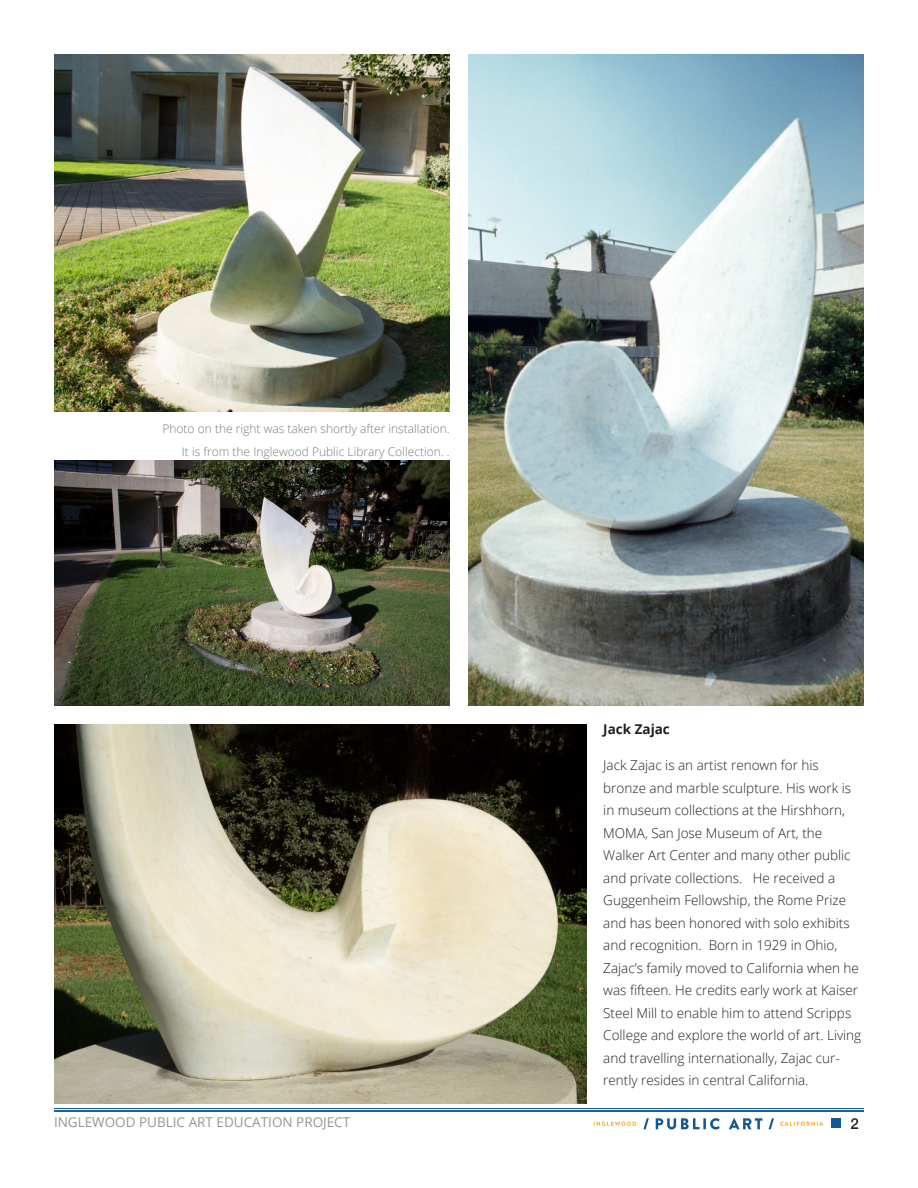
<style>
.page{position:relative;width:918px;height:1188px;background:#fff}
.page>*{position:absolute;margin:0;border:0;box-sizing:border-box;transform-origin:0 0}
.t1{font:500 15px "Helvetica Neue";color:#231f20}
.Artist_Details_NAme{font:300 13.5px/22.5px "Open Sans";color:#231f20}
.t2{font:13.5px "Open Sans";color:#969696}
.Artist_Details_NAme-2{font:700 13.5px "Open Sans";color:#231f20}
.Artist_Details_NAme-3{font:300 12px "Open Sans";color:#787a7d}
</style>
<div class="page">
<hr style="left:54px;top:1110px;width:810px;height:2px;background:#105895">
<hr style="left:54px;top:1108px;width:810px;height:1px;background:#105895">
<div style="left:831px;top:1118px;width:10px;height:10px;background:#105895"></div>
<svg style="left:594px;top:1122px;width:42px;height:4px"></svg>
<svg style="left:643px;top:1118px;width:6px;height:11px"></svg>
<svg style="left:656px;top:1118px;width:64px;height:11px"></svg>
<svg style="left:729px;top:1118px;width:33px;height:11px"></svg>
<svg style="left:769px;top:1118px;width:5px;height:11px"></svg>
<svg style="left:780px;top:1122px;width:43px;height:4px"></svg>
<img style="left:54px;top:54px;width:396px;height:358px">
<img style="left:54px;top:460px;width:396px;height:246px">
<img style="left:468px;top:54px;width:396px;height:652px">
<img style="left:54px;top:724px;width:532px;height:380px">
<p class="Artist_Details_NAme-3" style="left:162px;top:421px;width:289px">Photo on the right was taken shortly after installation.</p>
<p class="Artist_Details_NAme-3" style="left:182px;top:443px;width:269px">It is from the Inglewood Public Library Collection. .</p>
<p class="Artist_Details_NAme-2" style="left:603px;top:720px;width:68px">Jack Zajac</p>
<p class="Artist_Details_NAme" style="left:603px;top:754px;width:260px">Jack Zajac is an artist renown for his bronze and marble sculpture. His work is in museum collections at the Hirshhorn, MOMA, San Jose Museum of Art, the Walker Art Center and many other public and private collections. He received a Guggenheim Fellowship, the Rome Prize and has been honored with solo exhibits and recognition. Born in 1929 in Ohio, Zajac’s family moved to California when he was fifteen. He credits early work at Kaiser Steel Mill to enable him to attend Scripps College and explore the world of art. Living and travelling internationally, Zajac cur&shy;rently resides in central California.</p>
<p class="t2" style="left:54px;top:1112px;width:298px">INGLEWOOD PUBLIC ART EDUCATION PROJECT</p>
<p class="t1" style="left:850px;top:1111px;width:10px">2</p>
</div>
